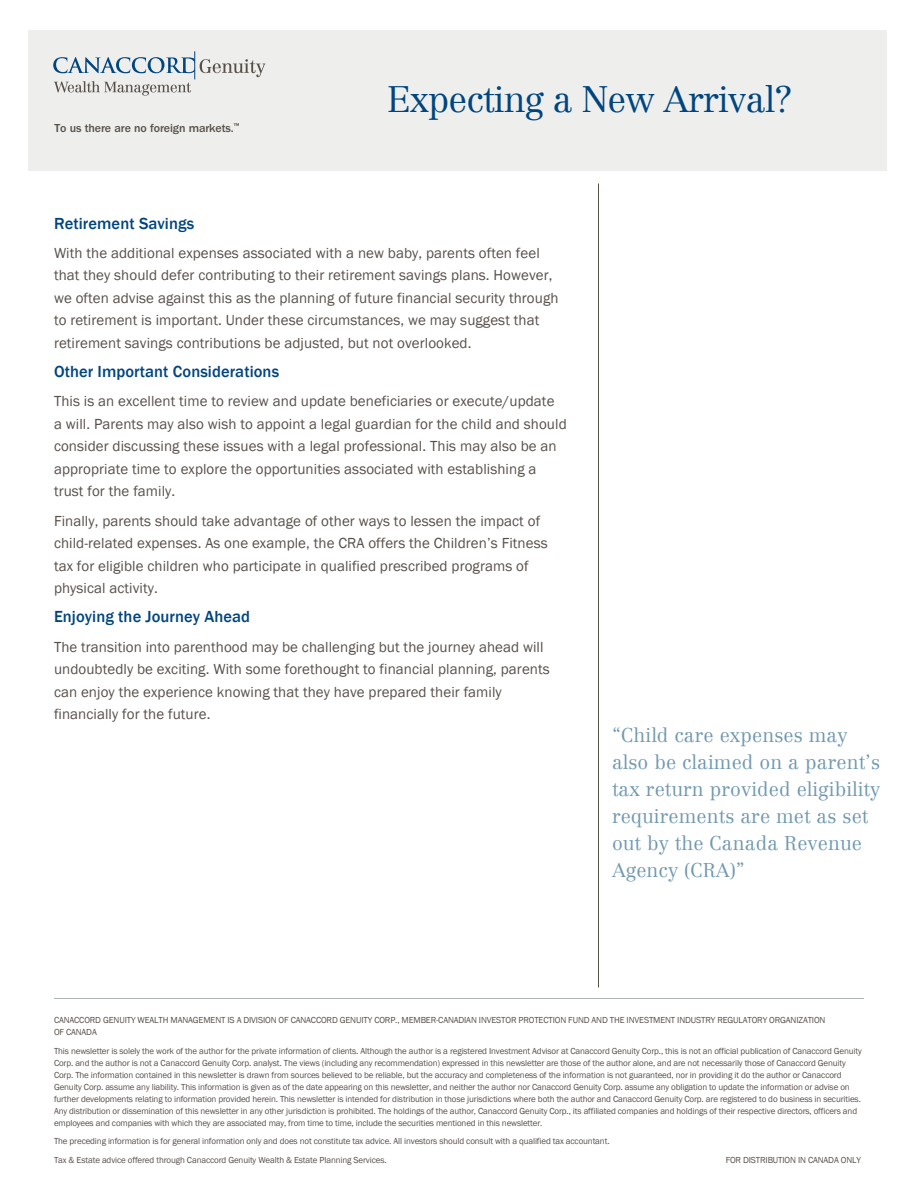
<style>
.page{position:relative;width:918px;height:1188px;background:#fff}
.page>*{position:absolute;margin:0;border:0;box-sizing:border-box;transform-origin:0 0}
.t1{font:300 36px "Centennial";letter-spacing:-.025em;color:#01457f}
.t2{font:300 19.5px/27px "Centennial";letter-spacing:.005em;color:#7199b1}
.t3{font:500 16.5px "Franklin Gothic";letter-spacing:.005em;color:#01457f}
.t4{font:15px/22.5px "Franklin Gothic";letter-spacing:.005em;color:#584f4a}
.t5{font:500 12px "ITC Franklin Gothic Std";letter-spacing:-.01em;color:#584f4a}
.t6{font:9px/12px "Franklin Gothic";letter-spacing:-.015em;color:#584f4a}
</style>
<div class="page">
<div style="left:29px;top:30px;width:858px;height:141px;background:#eeefed"></div>
<svg style="left:53px;top:51px;width:212px;height:45px"></svg>
<hr style="left:54px;top:998px;width:810px;height:1px;background:#aeb3b8">
<hr style="left:598px;top:183px;width:1px;height:805px;background:#584f4a">
<p class="t5" style="left:55px;top:121px;width:186px">To us there are no foreign markets.<sup>™</sup></p>
<p class="t1" style="left:387px;top:78px;width:408px">Expecting a New Arrival?</p>
<p class="t3" style="left:54px;top:213px;width:142px">Retirement Savings</p>
<p class="t4" style="left:54px;top:242px;width:506px">With the additional expenses associated with a new baby, parents often feel that they should defer contributing to their retirement savings plans. However, we often advise against this as the planning of future financial security through to retirement is important. Under these circumstances, we may suggest that retirement savings contributions be adjusted, but not overlooked.</p>
<p class="t3" style="left:54px;top:361px;width:227px">Other Important Considerations</p>
<p class="t4" style="left:54px;top:390px;width:514px">This is an excellent time to review and update beneficiaries or execute/update<br>a will. Parents may also wish to appoint a legal guardian for the child and should consider discussing these issues with a legal professional. This may also be an appropriate time to explore the opportunities associated with establishing a trust for the family.</p>
<p class="t4" style="left:54px;top:510px;width:495px">Finally, parents should take advantage of other ways to lessen the impact of child-related expenses. As one example, the CRA offers the Children’s Fitness tax for eligible children who participate in qualified prescribed programs of physical activity.</p>
<p class="t3" style="left:54px;top:607px;width:198px">Enjoying the Journey Ahead</p>
<p class="t4" style="left:54px;top:636px;width:497px">The transition into parenthood may be challenging but the journey ahead will undoubtedly be exciting. With some forethought to financial planning, parents can enjoy the experience knowing that they have prepared their family financially for the future.</p>
<p class="t2" style="left:612px;top:722px;width:270px">“Child care expenses may also be claimed on a parent’s tax return provided eligibility requirements are met as set out by the Canada Revenue<br>Agency (CRA)”</p>
<p class="t6" style="left:54px;top:1014px;width:773px">CANACCORD GENUITY WEALTH MANAGEMENT IS A DIVISION OF CANACCORD GENUITY CORP., MEMBER-CANADIAN INVESTOR PROTECTION FUND AND THE INVESTMENT INDUSTRY REGULATORY ORGANIZATION<br>OF CANADA</p>
<p class="t6" style="left:54px;top:1045px;width:809px">This newsletter is solely the work of the author for the private information of clients. Although the author is a registered Investment Advisor at Canaccord Genuity Corp., this is not an official publication of Canaccord Genuity Corp. and the author is not a Canaccord Genuity Corp. analyst. The views (including any recommendation) expressed in this newsletter are those of the author alone, and are not necessarily those of Canaccord Genuity Corp. The information contained in this newsletter is drawn from sources believed to be reliable, but the accuracy and completeness of the information is not guaranteed, nor in providing it do the author or Canaccord Genuity Corp. assume any liability. This information is given as of the date appearing on this newsletter, and neither the author nor Canaccord Genuity Corp. assume any obligation to update the information or advise on further developments relating to information provided herein. This newsletter is intended for distribution in those jurisdictions where both the author and Canaccord Genuity Corp. are registered to do business in securities.<br>Any distribution or dissemination of this newsletter in any other jurisdiction is prohibited. The holdings of the author, Canaccord Genuity Corp., its affiliated companies and holdings of their respective directors, officers and employees and companies with which they are associated may, from time to time, include the securities mentioned in this newsletter.</p>
<p class="t6" style="left:54px;top:1136px;width:557px">The preceding information is for general information only and does not constitute tax advice. All investors should consult with a qualified tax accountant.</p>
<p class="t6" style="left:54px;top:1154px;width:334px">Tax &amp; Estate advice offered through Canaccord Genuity Wealth &amp; Estate Planning Services.</p>
<p class="t6" style="left:726px;top:1154px;width:137px">FOR DISTRIBUTION IN CANADA ONLY</p>
</div>
